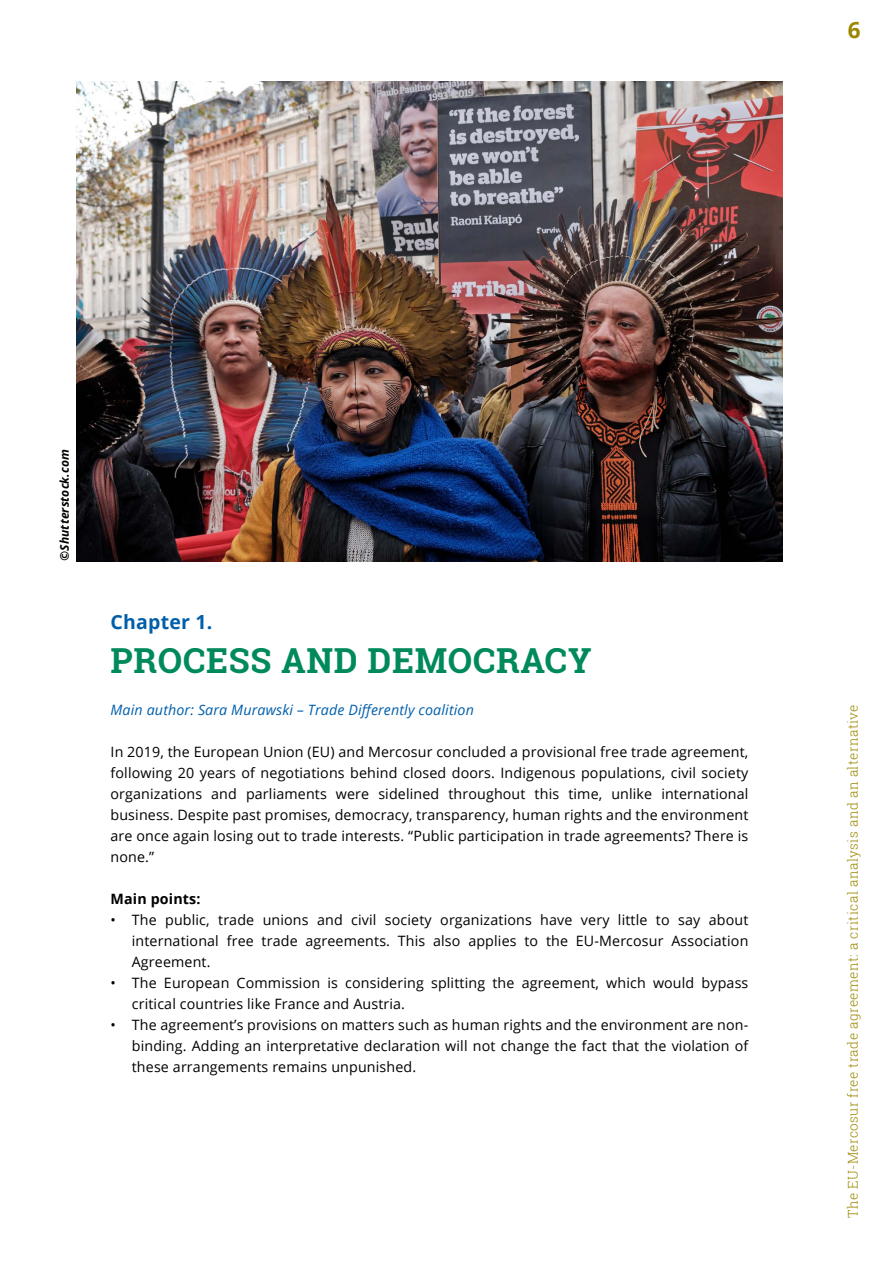
<style>
.page{position:relative;width:893px;height:1263px;background:#fff}
.page>*{position:absolute;margin:0;border:0;box-sizing:border-box;transform-origin:0 0}
.t1{font:700 34.5px "Roboto Slab";letter-spacing:.02em;color:#008a5c}
.t2{font:700 22.5px "Open Sans";color:#9b8700}
.t3{font:700 19.5px "Open Sans";letter-spacing:.01em;color:#005fab}
.t4{font:14.25px/21px "Open Sans";letter-spacing:.01em;color:#000;text-align:justify}
.t5{font:italic 14.25px "Open Sans";letter-spacing:.01em;color:#005fab}
.t6{font:700 14.25px "Open Sans";letter-spacing:.01em;color:#000}
.t7{font:300 13.5px "Roboto Slab";letter-spacing:.03em;color:#9b8700}
.t8{font:italic 700 12px "Open Sans";letter-spacing:.01em;color:#000}
</style>
<div class="page">
<img style="left:77px;top:81px;width:705px;height:480px">
<h2 class="t2" style="left:848px;top:14px;width:14px">6</h2>
<p class="t8" style="left:56px;top:561px;width:113px;rotate:-90deg">©Shutterstock.com</p>
<h3 class="t3" style="left:111px;top:608px;width:103px">Chapter 1.</h3>
<h1 class="t1" style="left:111px;top:637px;width:482px">PROCESS AND DEMOCRACY</h1>
<p class="t5" style="left:111px;top:700px;width:365px">Main author: Sara Murawski – Trade Differently coalition</p>
<p class="t4" style="left:111px;top:741px;width:639px">In 2019, the European Union (EU) and Mercosur concluded a provisional free trade agreement, following 20 years of negotiations behind closed doors. Indigenous populations, civil society organizations and parliaments were sidelined throughout this time, unlike international business. Despite past promises, democracy, transparency, human rights and the environment are once again losing out to trade interests. “Public participation in trade agreements? There is none.”</p>
<p class="t6" style="left:111px;top:889px;width:91px">Main points:</p>
<p class="t4" style="left:132px;top:909px;width:618px;text-indent:-21px">• The public, trade unions and civil society organizations have very little to say about international free trade agreements. This also applies to the EU-Mercosur Association Agreement.</p>
<p class="t4" style="left:132px;top:972px;width:618px;text-indent:-21px">• The European Commission is considering splitting the agreement, which would bypass critical countries like France and Austria.</p>
<p class="t4" style="left:132px;top:1014px;width:618px;text-indent:-21px">• The agreement’s provisions on matters such as human rights and the environment are non&shy;binding. Adding an interpretative declaration will not change the fact that the violation of these arrangements remains unpunished.</p>
<p class="t7" style="left:844px;top:1218px;width:515px;rotate:-90deg">The EU-Mercosur free trade agreement: a critical analysis and an alternative</p>
</div>
